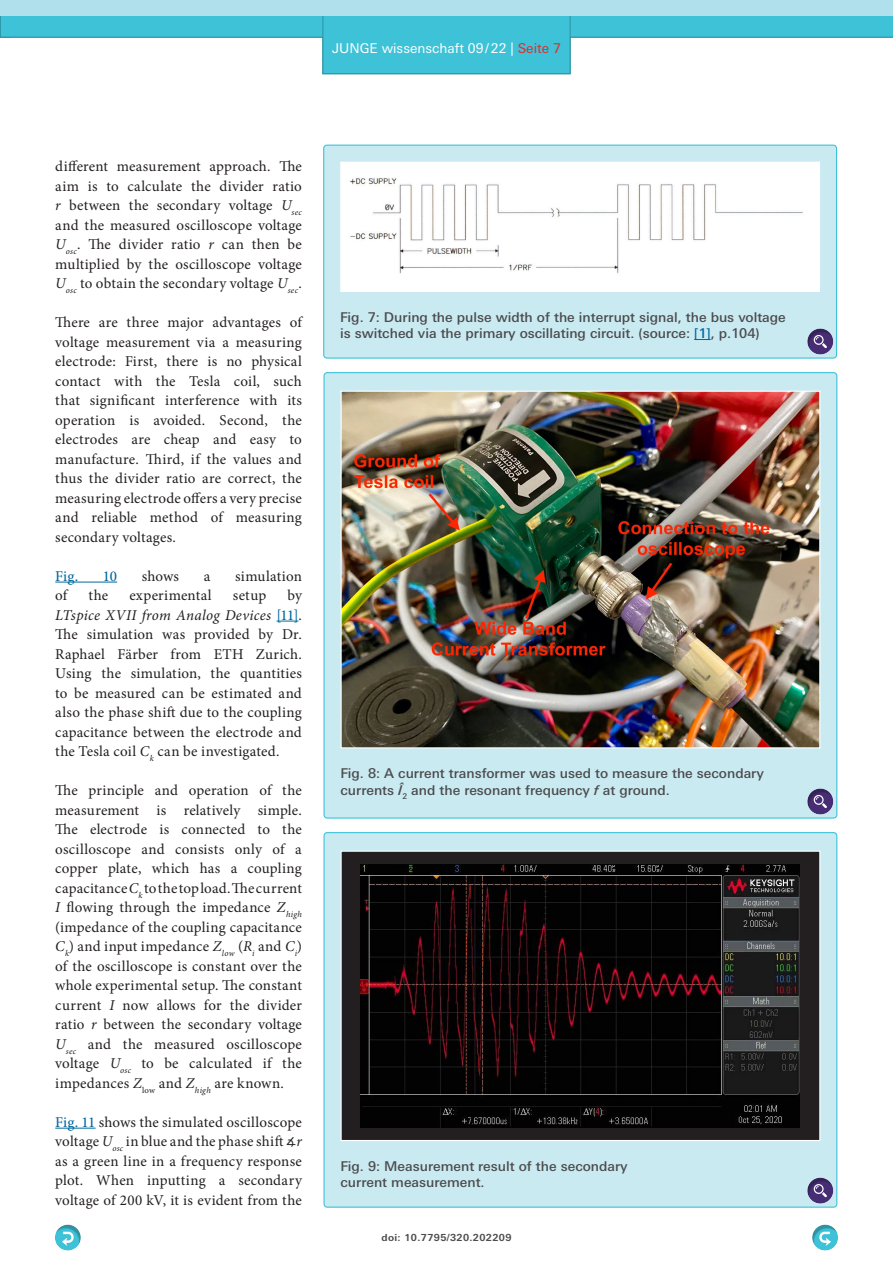
<style>
.page{position:relative;width:893px;height:1263px;background:#fff}
.page>*{position:absolute;margin:0;border:0;box-sizing:border-box;transform-origin:0 0}
.Juwi_Fließtext{font:15px/19.5px "Minion Pro";letter-spacing:.015em;color:#231f20;text-align:justify}
.Juwi_Fließtext-2{font:500 15px "Minion Pro";color:#01699d}
.Juwi_Bildunterschrif{font:500 13.5px/16.2px "Univers Next W1 G";color:#4b4c4d}
.t1{font:13.5px "Univers Next W1 G";color:#fff}
.t2{font:700 9.75px "Univers Next W1 G";letter-spacing:.04em;color:#4b4c4d}
.s1{color:#df2b2a}
.s2{font-style:italic}
.s3{font-weight:500;color:#01699d}
.s4{font-family:"Cambria Math"}
.s5{color:#01699d}
</style>
<div class="page">
<div style="left:0;top:16px;width:893px;height:21px;background:#3ec2d7"></div>
<div style="left:323px;top:13px;width:247px;height:61px;background:#3ec2d7;border:1px solid #2c92a2"></div>
<div style="left:811px;top:1222px;width:29px;height:29px;background:#231f20;opacity:.28"></div>
<svg style="left:819px;top:1232px;width:12px;height:14px"></svg>
<div style="left:53px;top:1222px;width:29px;height:29px;background:#231f20;opacity:.28"></div>
<svg style="left:62px;top:1232px;width:12px;height:14px"></svg>
<div style="left:0;top:0;width:893px;height:16px;background:#afe0eb"></div>
<hr style="left:55px;top:582px;width:62px;height:1px;background:#01699d">
<svg style="left:277px;top:621px;width:21px;height:1px"></svg>
<hr style="left:55px;top:1128px;width:41px;height:1px;background:#01699d">
<div style="left:324px;top:145px;width:512px;height:213px;background:#caeaf2;border-radius:3px"></div>
<svg style="left:694px;top:339px;width:17px;height:1px"></svg>
<div style="left:341px;top:162px;width:478px;height:129px;background:#fff"></div>
<img style="left:350px;top:178px;width:453px;height:96px">
<div style="left:340px;top:162px;width:480px;height:130px;border:1px solid #fff"></div>
<div style="left:323px;top:145px;width:514px;height:214px;border:1px solid #3ec2d7;border-radius:3px"></div>
<div style="left:324px;top:373px;width:513px;height:445px;background:#caeaf2;border-radius:3px"></div>
<img style="left:343px;top:393px;width:475px;height:353px">
<div style="left:324px;top:833px;width:513px;height:374px;background:#caeaf2;border-radius:3px"></div>
<div style="left:341px;top:851px;width:479px;height:289px;background:#231f20"></div>
<img style="left:361px;top:865px;width:439px;height:262px">
<div style="left:341px;top:851px;width:479px;height:290px;border:1px solid #fff"></div>
<div style="left:806px;top:326px;width:29px;height:29px;background:#231f20;opacity:.28"></div>
<svg style="left:814px;top:335px;width:13px;height:13px"></svg>
<div style="left:806px;top:786px;width:29px;height:29px;background:#231f20;opacity:.28"></div>
<svg style="left:814px;top:795px;width:13px;height:13px"></svg>
<div style="left:806px;top:1175px;width:29px;height:29px;background:#231f20;opacity:.28"></div>
<svg style="left:814px;top:1184px;width:13px;height:13px"></svg>
<p class="t1" style="left:332px;top:40px;width:230px">JUNGE wissenschaft 09/18 | <span class="s1">Seite 7</span></p>
<p class="t1" style="left:468px;top:40px;width:17px">15</p>
<p class="t1" style="left:491px;top:40px;width:17px">22</p>
<p class="Juwi_Fließtext" style="left:55px;top:157px;width:248px">different measurement approach. The aim is to calculate the divider ratio <span class="s2">r</span> between the secondary voltage <span class="s2">U</span><sub>sec </sub>and the measured oscilloscope voltage <span class="s2">U</span><sub>osc</sub>. The divider ratio <span class="s2">r</span> can then be multiplied by the oscilloscope voltage <span class="s2">U</span><sub>osc</sub> to obtain the secondary voltage <span class="s2">U</span><sub>sec</sub>.</p>
<p class="Juwi_Fließtext" style="left:55px;top:313px;width:248px">There are three major advantages of voltage measurement via a measuring electrode: First, there is no physical contact with the Tesla coil, such that significant interference with its operation is avoided. Second, the electrodes are cheap and easy to manufacture. Third, if the values and thus the divider ratio are correct, the measuring electrode offers a very precise and reliable method of measuring secondary voltages.</p>
<p class="Juwi_Fließtext-2" style="left:55px;top:566px;width:25px">Fig.</p>
<p class="Juwi_Fließtext-2" style="left:103px;top:566px;width:16px">10</p>
<p class="Juwi_Fließtext" style="left:142px;top:566px;width:39px">shows</p>
<p class="Juwi_Fließtext" style="left:204px;top:566px;width:8px">a</p>
<p class="Juwi_Fließtext" style="left:235px;top:566px;width:68px">simulation</p>
<p class="Juwi_Fließtext" style="left:55px;top:586px;width:14px">of</p>
<p class="Juwi_Fließtext" style="left:89px;top:586px;width:21px">the</p>
<p class="Juwi_Fließtext" style="left:129px;top:586px;width:84px">experimental</p>
<p class="Juwi_Fließtext" style="left:233px;top:586px;width:35px">setup</p>
<p class="Juwi_Fließtext" style="left:55px;top:586px;width:248px;text-indent:232px">by <span class="s2">LTspice XVII from Analog Devices</span> <span class="s3">[11]</span>.<br>The simulation was provided by Dr.<br>Raphael Färber from ETH Zurich.<br>Using the simulation, the quantities to be measured can be estimated and also the phase shift due to the coupling capacitance between the electrode and the Tesla coil <span class="s2">C</span><sub>k</sub> can be investigated.</p>
<p class="Juwi_Fließtext" style="left:55px;top:781px;width:248px">The principle and operation of the measurement is relatively simple.<br>The electrode is connected to the oscilloscope and consists only of a copper plate, which has a coupling capacitance <span class="s2">C</span><sub>k</sub> to the top load. The current <span class="s2">I</span> flowing through the impedance <span class="s2">Z</span><sub>high </sub>(impedance of the coupling capacitance <span class="s2">C</span><sub>k</sub>) and input impedance <span class="s2">Z</span><sub>low</sub> (<span class="s2">R</span><sub>i</sub> and <span class="s2">C</span><sub>i</sub>) of the oscilloscope is constant over the whole experimental setup. The constant current <span class="s2">I</span> now allows for the divider ratio <span class="s2">r</span> between the secondary voltage <span class="s2">U</span><sub>sec</sub> and the measured oscilloscope voltage <span class="s2">U</span><sub>osc</sub> to be calculated if the impedances <span class="s2">Z</span><sub>low</sub> and <span class="s2">Z</span><sub>high</sub> are known.</p>
<p class="Juwi_Fließtext" style="left:55px;top:1112px;width:248px"><span class="s3">Fig. 11</span> shows the simulated oscilloscope voltage <span class="s2">U</span><sub>osc</sub> in blue and the phase shift <span class="s4">∡</span><span class="s2">r </span>as a green line in a frequency response plot. When inputting a secondary voltage of 200 kV, it is evident from the</p>
<p class="Juwi_Bildunterschrif" style="left:340px;top:309px;width:447px">Fig. 7: During the pulse width of the interrupt signal, the bus voltage is switched via the primary oscillating circuit. (source: <span class="s5">[1]</span>, p.104)</p>
<p class="Juwi_Bildunterschrif" style="left:341px;top:765px;width:425px">Fig. 8: A current transformer was used to measure the secondary currents <span class="s2">Î</span><sub>2</sub> and the resonant frequency <span class="s2">f</span> at ground.</p>
<p class="Juwi_Bildunterschrif" style="left:341px;top:1158px;width:289px">Fig. 9: Measurement result of the secondary current measurement.</p>
<p class="t2" style="left:381px;top:1232px;width:132px">doi: 10.7795/320.202209</p>
</div>
